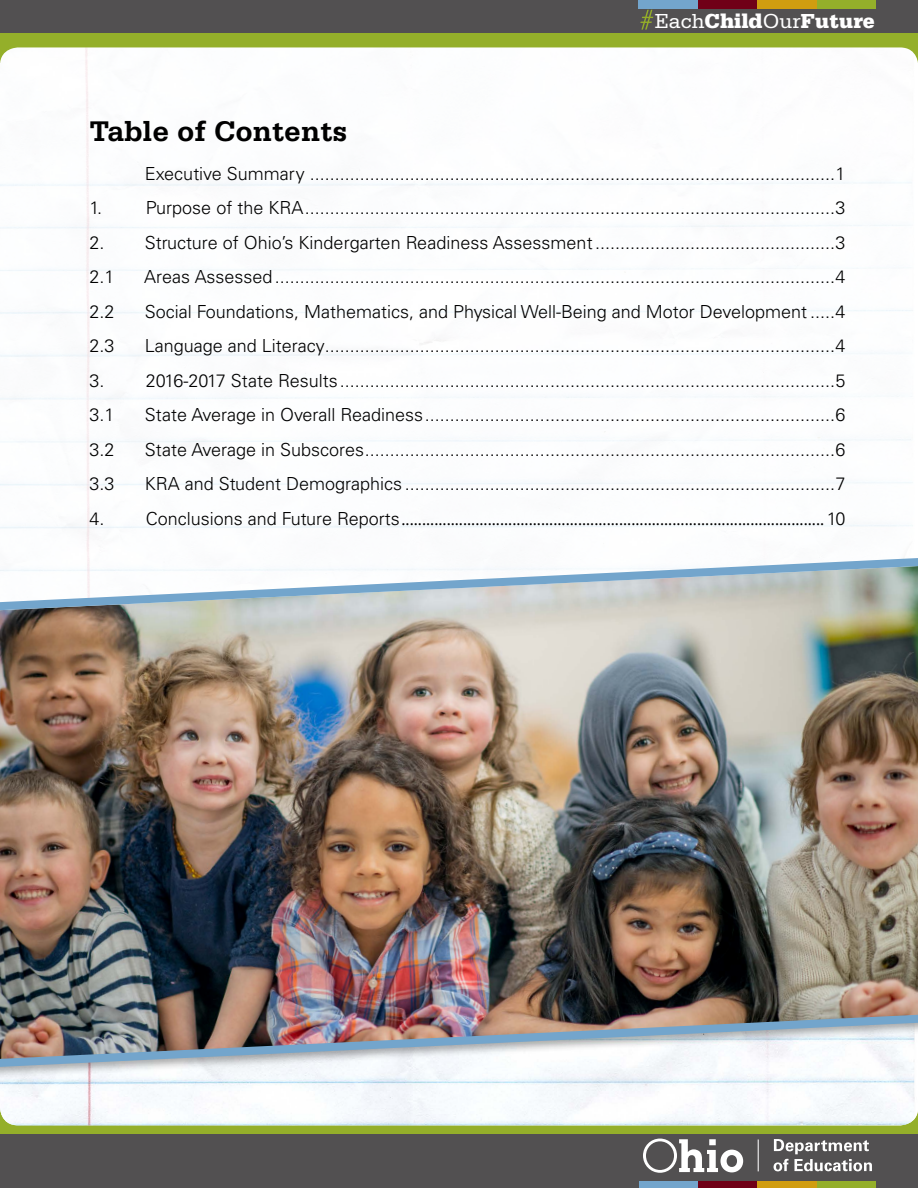
<style>
.page{position:relative;width:918px;height:1188px;background:#fff}
.page>*{position:absolute;margin:0;border:0;box-sizing:border-box;transform-origin:0 0}
.t1{font:700 30px "Serifa Std";color:#000}
.t2{font:900 21.45px "Serifa Std";color:#fff}
.t3{font:300 18px "Univers LT Std";color:#000}
.t4{font:18px "Minion Pro";color:#000}
.s1{font-weight:400}
.s2{font-family:"Univers LT Std";font-weight:300}
</style>
<div class="page">
<div style="left:0;top:1115px;width:918px;height:73px;background:#525051"></div>
<div style="left:0;top:0;width:918px;height:36px;background:#525051"></div>
<div style="left:0;top:33px;width:918px;height:30px;background:#94af2a"></div>
<div style="left:0;top:1105px;width:918px;height:29px;background:#94af2a"></div>
<div style="left:816px;top:0;width:60px;height:8px;background:#94af2a"></div>
<div style="left:757px;top:0;width:59px;height:8px;background:#d19d10"></div>
<div style="left:698px;top:0;width:59px;height:8px;background:#700017"></div>
<div style="left:639px;top:0;width:59px;height:8px;background:#73a5cc"></div>
<svg style="left:640px;top:10px;width:13px;height:20px"></svg>
<div style="left:816px;top:1181px;width:60px;height:7px;background:#94af2a"></div>
<div style="left:757px;top:1181px;width:59px;height:7px;background:#d19d10"></div>
<div style="left:698px;top:1181px;width:59px;height:7px;background:#700017"></div>
<div style="left:639px;top:1181px;width:59px;height:7px;background:#73a5cc"></div>
<svg style="left:643px;top:1139px;width:100px;height:34px"></svg>
<hr style="left:758px;top:1139px;width:1px;height:32px;background:#fff">
<svg style="left:774px;top:1139px;width:98px;height:32px"></svg>
<img style="left:0;top:48px;width:918px;height:510px">
<img style="left:0;top:1079px;width:918px;height:46px">
<div style="left:0;top:568px;width:918px;height:511px;background:#000;opacity:.34"></div>
<img style="left:0;top:610px;width:918px;height:405px">
<svg style="left:0;top:558px;width:918px;height:52px"></svg>
<img style="left:0;top:1015px;width:918px;height:52px">
<p class="t2" style="left:655px;top:8px;width:222px"><span class="s1">Each</span>Child<span class="s1">Our</span>Future</p>
<p class="t1" style="left:90px;top:113px;width:259px">Table of Contents</p>
<p class="t3" style="left:145px;top:163px;width:702px">Executive Summary .........................................................................................................1</p>
<p class="t3" style="left:90px;top:197px;width:14px">1.</p>
<p class="t3" style="left:146px;top:197px;width:701px">Purpose of the KRA..........................................................................................................3</p>
<p class="t3" style="left:90px;top:232px;width:758px">2. Structure of Ohio’s Kindergarten Readiness Assessment................................................3</p>
<p class="t3" style="left:90px;top:266px;width:27px">2.1</p>
<p class="t3" style="left:144px;top:266px;width:703px">Areas Assessed................................................................................................................4</p>
<p class="t3" style="left:90px;top:301px;width:27px">2.2</p>
<p class="t3" style="left:145px;top:301px;width:702px">Social Foundations, Mathematics, and Physical Well-Being and Motor Development .....4</p>
<p class="t3" style="left:90px;top:335px;width:27px">2.3</p>
<p class="t3" style="left:145px;top:335px;width:702px">Language and Literacy......................................................................................................4</p>
<p class="t3" style="left:90px;top:370px;width:758px">3. 2016-2017 State Results...................................................................................................5</p>
<p class="t3" style="left:90px;top:404px;width:27px">3.1</p>
<p class="t3" style="left:145px;top:404px;width:702px">State Average in Overall Readiness..................................................................................6</p>
<p class="t3" style="left:90px;top:439px;width:27px">3.2</p>
<p class="t3" style="left:145px;top:439px;width:702px">State Average in Subscores..............................................................................................6</p>
<p class="t3" style="left:90px;top:473px;width:27px">3.3</p>
<p class="t3" style="left:145px;top:473px;width:702px">KRA and Student Demographics ......................................................................................7</p>
<p class="t4" style="left:90px;top:507px;width:758px"><span class="s2">4. Conclusions and Future Reports</span>....................................................................................................... <span class="s2">10</span></p>
</div>
